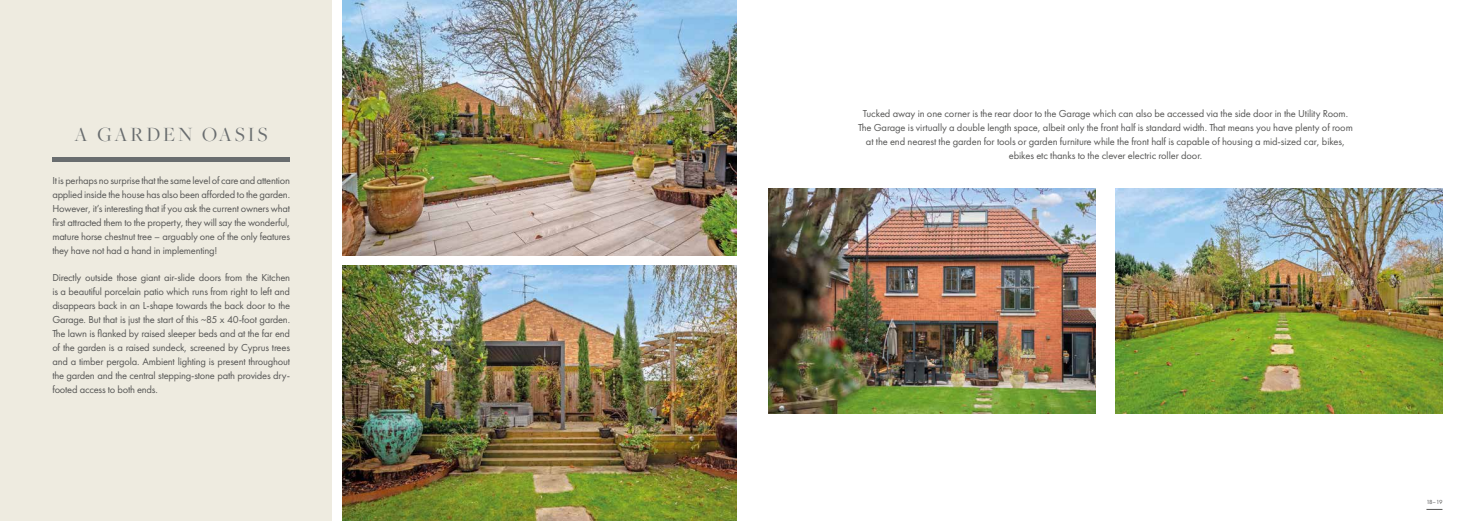
<style>
.page{position:relative;width:1474px;height:521px;background:#fff}
.page>*{position:absolute;margin:0;border:0;box-sizing:border-box;transform-origin:0 0}
.t1{font:21px "Freight Big Pro";letter-spacing:.14em;color:#696d6f}
.t2{font:10.5px/14px "Futura PT";letter-spacing:-.01em;color:#575756;text-align:justify}
.t3{font:6.12px "Futura PT";color:#575756}
</style>
<div class="page">
<svg style="left:1426px;top:509px;width:16px;height:1px"></svg>
<div style="left:0;top:0;width:332px;height:521px;background:#eeebe0"></div>
<img style="left:342px;top:0;width:395px;height:255px">
<img style="left:342px;top:265px;width:395px;height:256px">
<div style="left:52px;top:157px;width:238px;height:5px;background:#696d6f"></div>
<img style="left:768px;top:189px;width:327px;height:224px">
<img style="left:1115px;top:189px;width:327px;height:224px">
<h1 class="t1" style="left:75px;top:121px;width:195px">A GARDEN OASIS</h1>
<p class="t2" style="left:52px;top:174px;width:239px">It is perhaps no surprise that the same level of care and attention applied inside the house has also been afforded to the garden.<br>However, it’s interesting that if you ask the current owners what first attracted them to the property, they will say the wonderful, mature horse chestnut tree – arguably one of the only features they have not had a hand in implementing!</p>
<p class="t2" style="left:52px;top:270px;width:239px">Directly outside those giant air-slide doors from the Kitchen is a beautiful porcelain patio which runs from right to left and disappears back in an L-shape towards the back door to the Garage. But that is just the start of this ~85 x 40-foot garden.<br>The lawn is flanked by raised sleeper beds and at the far end of the garden is a raised sundeck, screened by Cyprus trees and a timber pergola. Ambient lighting is present throughout the garden and the central stepping-stone path provides dry&shy;footed access to both ends.</p>
<p class="t2" style="left:858px;top:107px;width:496px;text-align:center">Tucked away in one corner is the rear door to the Garage which can also be accessed via the side door in the Utility Room.<br>The Garage is virtually a double length space, albeit only the front half is standard width. That means you have plenty of room at the end nearest the garden for tools or garden furniture while the front half is capable of housing a mid-sized car, bikes, ebikes etc thanks to the clever electric roller door.</p>
<p class="t3" style="left:1426px;top:499px;width:18px">18–19</p>
</div>
